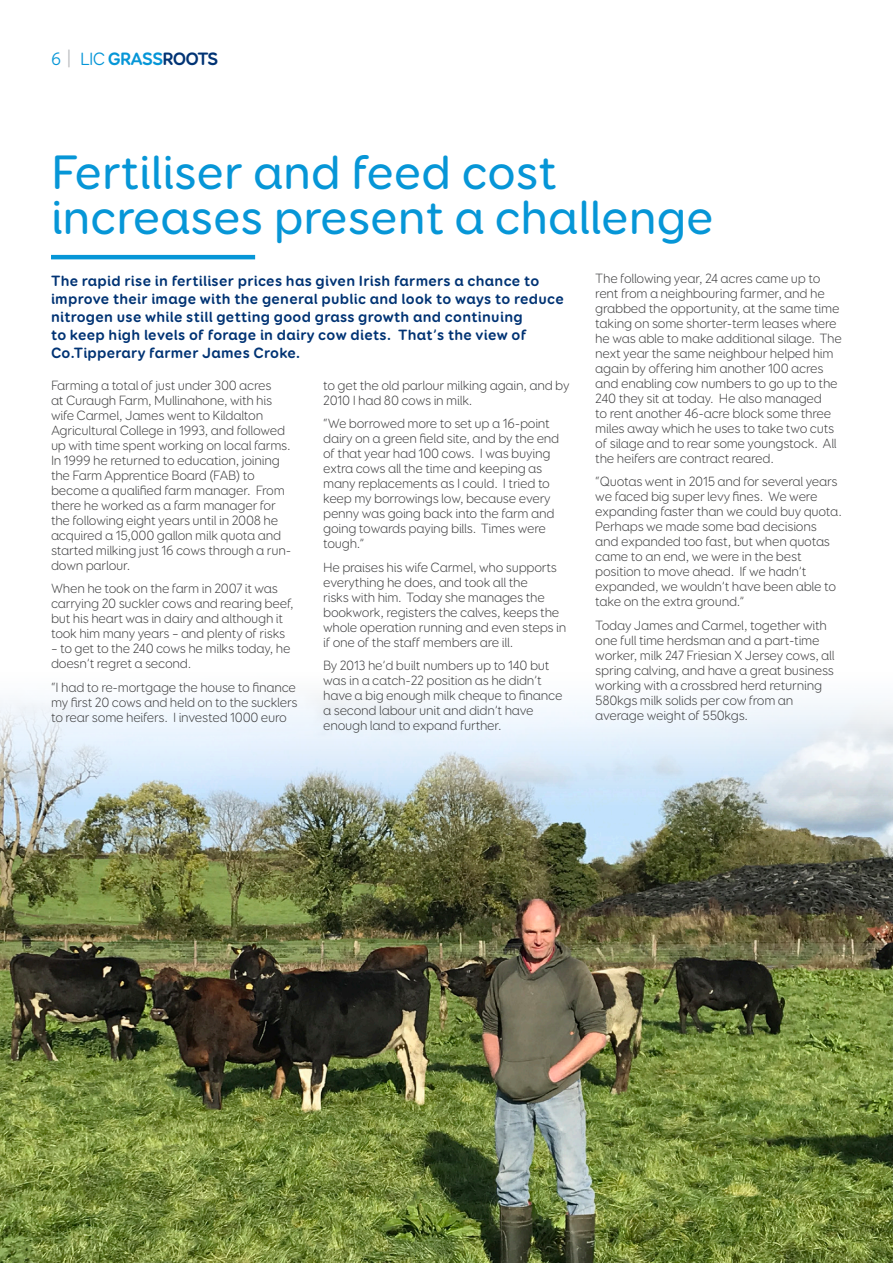
<style>
.page{position:relative;width:893px;height:1263px;background:#fff}
.page>*{position:absolute;margin:0;border:0;box-sizing:border-box;transform-origin:0 0}
.t1{font:500 48.6px/45px "Booster Next FY";color:#0696d7}
.t2{font:700 18px "Booster Next FY";letter-spacing:-.04em;color:#0696d7}
.t3{font:700 15px/18px "Booster Next FY";letter-spacing:.02em;color:#013374}
.Body{font:300 13.5px/15px "Booster Next FY";letter-spacing:-.02em;color:#3e3e3f}
.s1{font-weight:400}
.s2{font-weight:400;color:#bcbdc0}
.s3{color:#013374}
</style>
<div class="page">
<img style="left:0;top:694px;width:893px;height:569px">
<hr style="left:51px;top:255px;width:204px;height:4px;background:#0696d7">
<h2 class="t2" style="left:51px;top:47px;width:169px"><span class="s1">6</span> <span class="s2">|</span> <span class="s1">LIC</span> GRASS<span class="s3">ROOTS</span></h2>
<p class="t1" style="left:51px;top:150px;width:664px">Fertiliser and feed cost increases present a challenge</p>
<p class="t3" style="left:51px;top:272px;width:514px">The rapid rise in fertiliser prices has given Irish farmers a chance to improve their image with the general public and look to ways to reduce nitrogen use while still getting good grass growth and continuing<br>to keep high levels of forage in dairy cow diets. That’s the view of Co.Tipperary farmer James Croke.</p>
<p class="Body" style="left:51px;top:378px;width:242px">Farming a total of just under 300 acres<br>at Curaugh Farm, Mullinahone, with his wife Carmel, James went to Kildalton Agricultural College in 1993, and followed up with time spent working on local farms.<br>In 1999 he returned to education, joining the Farm Apprentice Board (FAB) to become a qualified farm manager. From there he worked as a farm manager for the following eight years until in 2008 he acquired a 15,000 gallon milk quota and started milking just 16 cows through a run&shy;down parlour.</p>
<p class="Body" style="left:51px;top:581px;width:244px">When he took on the farm in 2007 it was carrying 20 suckler cows and rearing beef, but his heart was in dairy and although it took him many years – and plenty of risks</p>
<p class="Body" style="left:51px;top:641px;width:241px">– to get to the 240 cows he milks today, he doesn’t regret a second.</p>
<p class="Body" style="left:51px;top:680px;width:248px;text-align:justify">“I had to re-mortgage the house to finance my first 20 cows and held on to the sucklers to rear some heifers. I invested 1000 euro</p>
<p class="Body" style="left:595px;top:271px;width:248px">The following year, 24 acres came up to rent from a neighbouring farmer, and he grabbed the opportunity, at the same time taking on some shorter-term leases where he was able to make additional silage. The next year the same neighbour helped him again by offering him another 100 acres and enabling cow numbers to go up to the 240 they sit at today. He also managed<br>to rent another 46-acre block some three miles away which he uses to take two cuts of silage and to rear some youngstock. All the heifers are contract reared.</p>
<p class="Body" style="left:595px;top:474px;width:248px">“Quotas went in 2015 and for several years we faced big super levy fines. We were expanding faster than we could buy quota.<br>Perhaps we made some bad decisions and expanded too fast, but when quotas came to an end, we were in the best position to move ahead. If we hadn’t expanded, we wouldn’t have been able to take on the extra ground.”</p>
<p class="Body" style="left:595px;top:618px;width:241px">Today James and Carmel, together with one full time herdsman and a part-time worker, milk 247 Friesian X Jersey cows, all spring calving, and have a great business working with a crossbred herd returning 580kgs milk solids per cow from an average weight of 550kgs.</p>
<p class="Body" style="left:323px;top:378px;width:248px">to get the old parlour milking again, and by<br>2010 I had 80 cows in milk.</p>
<p class="Body" style="left:323px;top:416px;width:238px">“We borrowed more to set up a 16-point dairy on a green field site, and by the end of that year had 100 cows. I was buying extra cows all the time and keeping as many replacements as I could. I tried to keep my borrowings low, because every penny was going back into the farm and going towards paying bills. Times were tough.”</p>
<p class="Body" style="left:323px;top:560px;width:245px">He praises his wife Carmel, who supports everything he does, and took all the<br>risks with him. Today she manages the bookwork, registers the calves, keeps the whole operation running and even steps in if one of the staff members are ill.</p>
<p class="Body" style="left:323px;top:658px;width:241px">By 2013 he’d built numbers up to 140 but was in a catch-22 position as he didn’t have a big enough milk cheque to finance a second labour unit and didn’t have enough land to expand further.</p>
</div>
